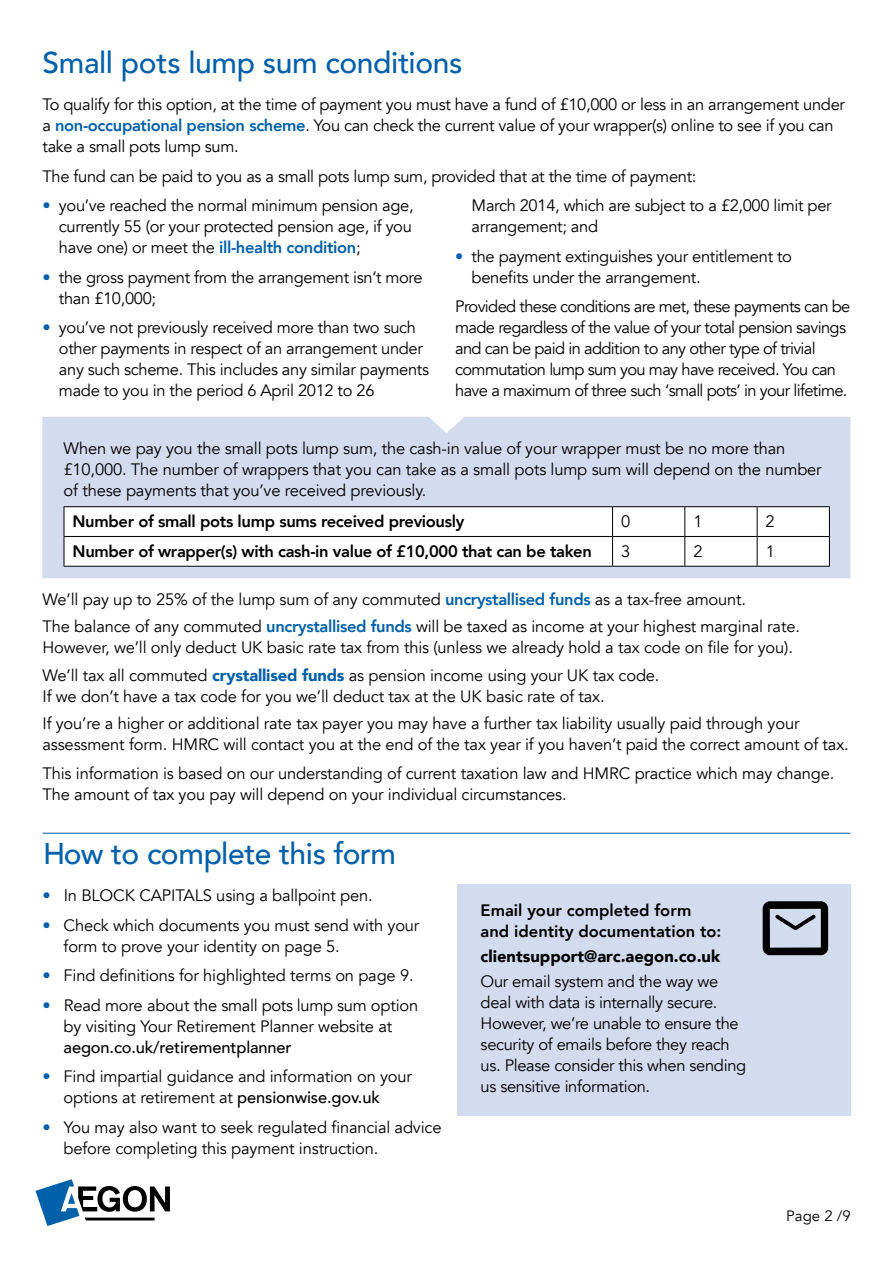
<style>
.page{position:relative;width:893px;height:1263px;background:#fff}
.page>*{position:absolute;margin:0;border:0;box-sizing:border-box;transform-origin:0 0}
.t1{font:500 30px "Avenir";letter-spacing:-.015em;color:#0060a9}
.t2{font:16.5px/21px "Avenir";letter-spacing:-.01em;color:#000}
.t3{font:16.5px/21px "Avenir";letter-spacing:-.04em;color:#000}
.t4{font:800 16.5px "Avenir";letter-spacing:-.02em;color:#000}
.t5{font:800 16.5px/21px "Avenir";color:#000}
.t6{font:500 16.5px "Avenir";letter-spacing:-.01em;color:#000}
.t7{font:900 16.5px "Avenir";color:#000}
.t8{font:15px "Avenir";color:#000}
.s1{font-weight:800;color:#0060a9}
.s2{color:#0060a9}
.s3{font-weight:900;color:#0060a9}
.s4{font-weight:500}
</style>
<div class="page">
<div style="left:42px;top:417px;width:808px;height:161px;background:#d3dbef"></div>
<svg style="left:65px;top:507px;width:764px;height:59px"></svg>
<hr style="left:64px;top:506px;width:549px;height:1px;background:#000">
<hr style="left:613px;top:506px;width:72px;height:1px;background:#000">
<hr style="left:685px;top:506px;width:72px;height:1px;background:#000">
<hr style="left:757px;top:506px;width:73px;height:1px;background:#000">
<hr style="left:64px;top:536px;width:549px;height:1px;background:#000">
<svg style="left:64px;top:507px;width:1px;height:59px"></svg>
<hr style="left:613px;top:536px;width:72px;height:1px;background:#000">
<svg style="left:612px;top:507px;width:1px;height:59px"></svg>
<hr style="left:685px;top:536px;width:72px;height:1px;background:#000">
<svg style="left:684px;top:507px;width:1px;height:59px"></svg>
<hr style="left:757px;top:536px;width:73px;height:1px;background:#000">
<svg style="left:757px;top:507px;width:1px;height:59px"></svg>
<svg style="left:829px;top:507px;width:1px;height:59px"></svg>
<hr style="left:64px;top:566px;width:549px;height:1px;background:#000">
<hr style="left:613px;top:566px;width:72px;height:1px;background:#000">
<hr style="left:685px;top:566px;width:72px;height:1px;background:#000">
<hr style="left:757px;top:566px;width:73px;height:1px;background:#000">
<div style="left:457px;top:884px;width:393px;height:231px;background:#d3dbef"></div>
<svg style="left:763px;top:901px;width:65px;height:54px"></svg>
<hr style="left:43px;top:833px;width:807px;height:1px;background:#0060a9">
<svg style="left:36px;top:1179px;width:134px;height:47px"></svg>
<h1 class="t1" style="left:43px;top:36px;width:421px">Small pots lump sum conditions</h1>
<p class="t2" style="left:43px;top:94px;width:804px">To qualify for this option, at the time of payment you must have a fund of £10,000 or less in an arrangement under a <span class="s1">non-occupational pension scheme</span>. You can check the current value of your wrapper(s) online to see if you can take a small pots lump sum.</p>
<p class="t2" style="left:43px;top:166px;width:655px">The fund can be paid to you as a small pots lump sum, provided that at the time of payment:</p>
<p class="t2" style="left:59px;top:195px;width:356px;text-align:justify;text-indent:-16px"><span class="s2">•</span> you’ve reached the normal minimum pension age, currently 55 (or your protected pension age, if you have one) or meet the <span class="s1">ill-health condition</span>;</p>
<p class="t2" style="left:59px;top:267px;width:365px;text-indent:-16px"><span class="s2">•</span> the gross payment from the arrangement isn’t more than £10,000;</p>
<p class="t2" style="left:59px;top:317px;width:372px;text-indent:-16px"><span class="s2">•</span> you’ve not previously received more than two such other payments in respect of an arrangement under any such scheme. This includes any similar payments made to you in the period 6 April 2012 to 26</p>
<p class="t2" style="left:472px;top:195px;width:361px">March 2014, which are subject to a £2,000 limit per arrangement; and</p>
<p class="t2" style="left:472px;top:246px;width:322px;text-indent:-16px"><span class="s2">•</span> the payment extinguishes your entitlement to benefits under the arrangement.</p>
<p class="t3" style="left:455px;top:296px;width:397px">Provided these conditions are met, these payments can be made regardless of the value of your total pension savings and can be paid in addition to any other type of trivial commutation lump sum you may have received. You can have a maximum of three such ‘small pots’ in your lifetime.</p>
<p class="t2" style="left:64px;top:438px;width:760px">When we pay you the small pots lump sum, the cash-in value of your wrapper must be no more than £10,000. The number of wrappers that you can take as a small pots lump sum will depend on the number of these payments that you’ve received previously.</p>
<p class="t4" style="left:73px;top:509px;width:393px">Number of small pots lump sums received previously</p>
<p class="t2" style="left:621px;top:512px;width:11px">0</p>
<p class="t2" style="left:693px;top:512px;width:11px">1</p>
<p class="t2" style="left:766px;top:512px;width:11px">2</p>
<p class="t4" style="left:73px;top:539px;width:521px">Number of wrapper(s) with cash-in value of £10,000 that can be taken</p>
<p class="t2" style="left:621px;top:541px;width:11px">3</p>
<p class="t2" style="left:693px;top:541px;width:11px">2</p>
<p class="t2" style="left:766px;top:541px;width:11px">1</p>
<p class="t2" style="left:43px;top:586px;width:759px;line-height:27.3px">We’ll pay up to 25% of the lump sum of any commuted <span class="s1">uncrystallised funds</span> as a tax-free amount.<br>The balance of any commuted <span class="s1">uncrystallised funds</span> will be taxed as income at your highest marginal rate.</p>
<p class="t2" style="left:43px;top:634px;width:752px;line-height:27.3px">However, we’ll only deduct UK basic rate tax from this (unless we already hold a tax code on file for you).<br>We’ll tax all commuted <span class="s3">crystallised funds</span> as pension income using your UK tax code.</p>
<p class="t2" style="left:43px;top:682px;width:758px;line-height:27.3px">If we don’t have a tax code for you we’ll deduct tax at the UK basic rate of tax.<br>If you’re a higher or additional rate tax payer you may have a further tax liability usually paid through your</p>
<p class="t2" style="left:43px;top:730px;width:808px;line-height:29.5px">assessment form. HMRC will contact you at the end of the tax year if you haven’t paid the correct amount of tax.<br>This information is based on our understanding of current taxation law and HMRC practice which may change.</p>
<p class="t2" style="left:43px;top:784px;width:526px">The amount of tax you pay will depend on your individual circumstances.</p>
<h1 class="t1" style="left:43px;top:827px;width:354px">How to complete this form</h1>
<p class="t2" style="left:42px;top:885px;width:332px"><span class="s2">•</span> In BLOCK CAPITALS using a ballpoint pen.</p>
<p class="t2" style="left:64px;top:915px;width:357px;text-indent:-21px"><span class="s2">•</span> Check which documents you must send with your form to prove your identity on page 5.</p>
<p class="t2" style="left:42px;top:965px;width:373px"><span class="s2">•</span> Find definitions for highlighted terms on page 9.</p>
<p class="t2" style="left:42px;top:995px;width:377px;text-align:center"><span class="s2">•</span> Read more about the small pots lump sum option by visiting Your Retirement Planner website at</p>
<p class="t6" style="left:64px;top:1032px;width:230px">aegon.co.uk/retirementplanner</p>
<p class="t2" style="left:64px;top:1066px;width:350px;text-indent:-21px"><span class="s2">•</span> Find impartial guidance and information on your options at retirement at <span class="s4">pensionwise.gov.uk</span></p>
<p class="t2" style="left:64px;top:1117px;width:379px;text-indent:-21px"><span class="s2">•</span> You may also want to seek regulated financial advice before completing this payment instruction.</p>
<p class="t5" style="left:481px;top:899px;width:242px">Email your completed form and identity documentation to:</p>
<p class="t7" style="left:481px;top:942px;width:241px">clientsupport@arc.aegon.co.uk</p>
<p class="t2" style="left:481px;top:971px;width:267px">Our email system and the way we deal with data is internally secure.<br>However, we’re unable to ensure the security of emails before they reach us. Please consider this when sending us sensitive information.</p>
<p class="t8" style="left:786px;top:1206px;width:66px">Page 2 /9</p>
</div>
